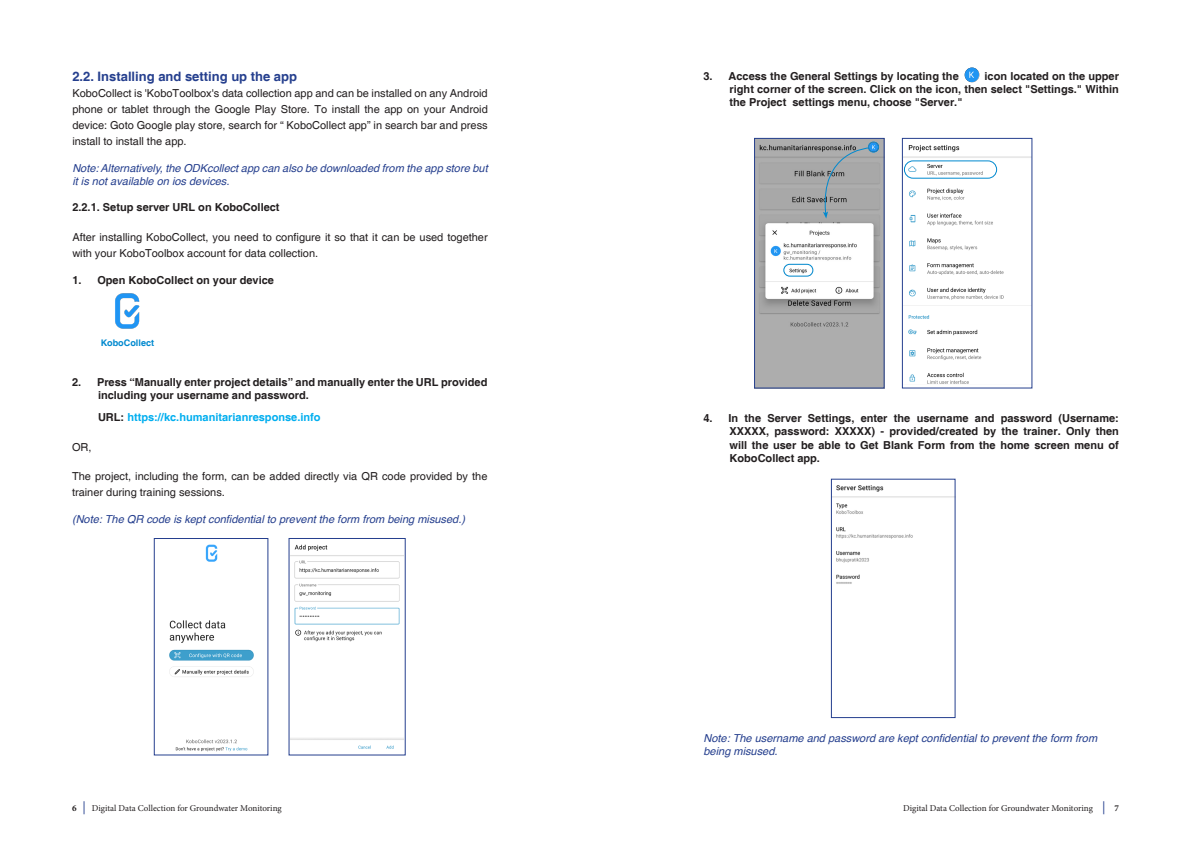
<style>
.page{position:relative;width:1191px;height:842px;background:#fff}
.page>*{position:absolute;margin:0;border:0;box-sizing:border-box;transform-origin:0 0}
.sebhead_1{font:700 13px "Helvetica";color:#253f8e}
.Subhead_2{font:700 11px/13.2px "Helvetica";color:#231f20;text-align:justify}
.body_text{font:11px/16px "Helvetica";color:#231f20}
.Subhead_2-2{font:italic 11px/13.2px "Helvetica";color:#253f8e}
.Subhead_2-3{font:700 11px "Helvetica";color:#00aeef}
.body_text-2{font:700 9.1px "Helvetica";color:#0089cf}
.t1{font:9px "Minion Pro";color:#231f20}
.s1{color:#231f20}
.s2{font-weight:700}
.s3{font-size:13px;color:#253f8e}
</style>
<div class="page">
<img style="left:169px;top:544px;width:85px;height:208px">
<div style="left:154px;top:538px;width:114px;height:217px;border:1px solid #253f8e"></div>
<img style="left:291px;top:544px;width:112px;height:205px">
<img style="left:756px;top:140px;width:126px;height:246px">
<div style="left:754px;top:138px;width:130px;height:250px;border:1px solid #253f8e"></div>
<img style="left:904px;top:145px;width:126px;height:239px">
<div style="left:902px;top:138px;width:130px;height:250px;border:1px solid #253f8e"></div>
<img style="left:833px;top:485px;width:120px;height:99px">
<div style="left:831px;top:479px;width:124px;height:239px;border:1px solid #253f8e"></div>
<img style="left:115px;top:293px;width:25px;height:35px">
<div style="left:783px;top:264px;width:30px;height:13px;border:1px solid #0089cf;border-radius:6px"></div>
<div style="left:904px;top:160px;width:93px;height:19px;border:1px solid #0089cf;border-radius:9px"></div>
<div style="left:868px;top:142px;width:11px;height:11px;border:1px solid #0089cf;border-radius:50%"></div>
<img style="left:964px;top:68px;width:15px;height:14px;border-radius:7px">
<svg style="left:819px;top:142px;width:59px;height:77px;background:#9da2a5"></svg>
<p class="sebhead_1" style="left:72px;top:68px;width:226px">2.2. Installing and setting up the app</p>
<p class="body_text" style="left:72px;top:85px;width:417px;text-align:justify">KoboCollect is 'KoboToolbox's data collection app and can be installed on any Android phone or tablet through the Google Play Store. To install the app on your Android device: Goto Google play store, search for “ KoboCollect app” in search bar and press install to install the app.</p>
<p class="Subhead_2-2" style="left:72px;top:161px;width:417px">Note: Alternatively, the ODKcollect app can also be downloaded from the app store but it is not available on ios devices.</p>
<p class="Subhead_2" style="left:72px;top:202px;width:209px">2.2.1. Setup server URL on KoboCollect</p>
<p class="body_text" style="left:72px;top:230px;width:417px">After installing KoboCollect, you need to configure it so that it can be used together with your KoboToolbox account for data collection.</p>
<p class="Subhead_2" style="left:72px;top:274px;width:203px">1. Open KoboCollect on your device</p>
<p class="body_text-2" style="left:101px;top:337px;width:55px">KoboCollect</p>
<p class="Subhead_2" style="left:98px;top:376px;width:391px;text-indent:-26px">2. Press “Manually enter project details” and manually enter the URL provided including your username and password.</p>
<p class="Subhead_2-3" style="left:98px;top:411px;width:224px"><span class="s1">URL:</span> https://kc.humanitarianresponse.info</p>
<p class="body_text" style="left:72px;top:439px;width:21px">OR,</p>
<p class="body_text" style="left:72px;top:469px;width:417px">The project, including the form, can be added directly via QR code provided by the trainer during training sessions.</p>
<p class="Subhead_2-2" style="left:72px;top:513px;width:394px">(Note: The QR code is kept confidential to prevent the form from being misused.)</p>
<p class="Subhead_2" style="left:703px;top:70px;width:257px">3. Access the General Settings by locating the</p>
<p class="Subhead_2" style="left:729px;top:70px;width:391px;text-indent:255px">icon located on the upper right corner of the screen. Click on the icon, then select "Settings." Within the Project settings menu, choose "Server."</p>
<p class="Subhead_2" style="left:729px;top:412px;width:391px;text-indent:-26px">4. In the Server Settings, enter the username and password (Username:<br>XXXXX, password: XXXXX) - provided/created by the trainer. Only then will the user be able to Get Blank Form from the home screen menu of KoboCollect app.</p>
<p class="Subhead_2-2" style="left:703px;top:732px;width:395px">Note: The username and password are kept confidential to prevent the form from being misused.</p>
<p class="t1" style="left:72px;top:802px;width:211px"><span class="s2">6</span> <span class="s3">|</span> Digital Data Collection for Groundwater Monitoring</p>
<p class="t1" style="left:903px;top:802px;width:217px">Digital Data Collection for Groundwater Monitoring <span class="s3">|</span> <span class="s2">7</span></p>
</div>
